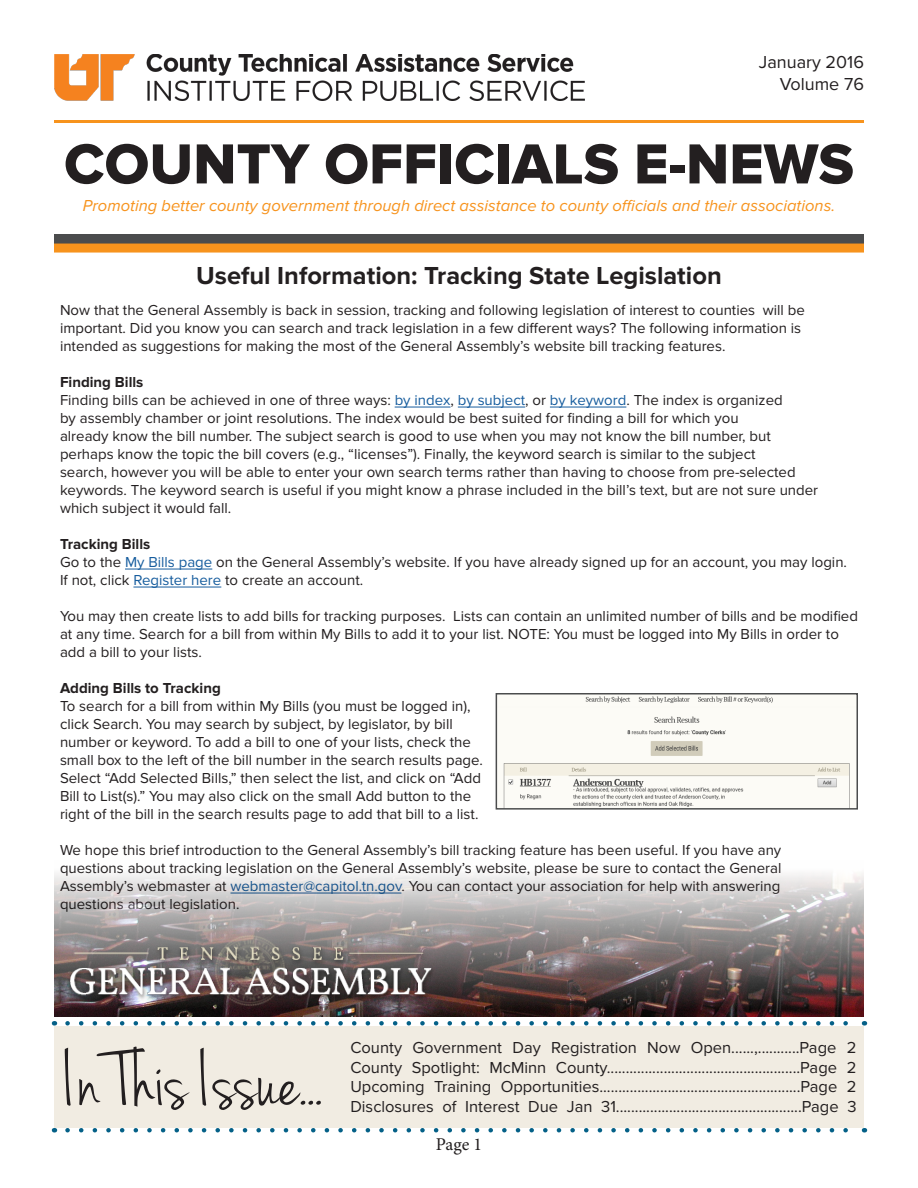
<style>
.page{position:relative;width:918px;height:1188px;background:#fff}
.page>*{position:absolute;margin:0;border:0;box-sizing:border-box;transform-origin:0 0}
.t1{font:81px "Jenna Sue";color:#231f20}
.t2{font:58.5px "Proxima Nova Extrabld";color:#231f20}
.t3{font:700 25.5px "Proxima Nova";color:#231f20}
.t4{font:18px "Proxima Nova";color:#231f20}
.t5{font:18px "Minion Pro";color:#231f20}
.t6{font:16.5px "Proxima Nova";color:#231f20}
.t7{font:italic 16.5px "Proxima Nova";color:#f7931d}
.t8{font:15px/18px "Proxima Nova";color:#231f20}
.t9{font:700 15px "Proxima Nova";color:#231f20}
.s1{color:#175d9e}
</style>
<div class="page">
<div style="left:54px;top:234px;width:810px;height:11px;background:#4b4c4d"></div>
<div style="left:54px;top:1026px;width:810px;height:102px;background:#f1ece2"></div>
<img style="left:54px;top:54px;width:530px;height:47px">
<hr style="left:54px;top:120px;width:810px;height:3px;background:#f7931d">
<svg style="left:68px;top:1021px;width:780px;height:5px"></svg>
<svg style="left:68px;top:1128px;width:780px;height:4px"></svg>
<div style="left:54px;top:244px;width:810px;height:9px;background:#f7931d"></div>
<hr style="left:395px;top:407px;width:56px;height:1px;background:#175d9e">
<hr style="left:458px;top:407px;width:67px;height:1px;background:#175d9e">
<hr style="left:550px;top:407px;width:76px;height:1px;background:#175d9e">
<hr style="left:125px;top:569px;width:87px;height:1px;background:#175d9e">
<hr style="left:133px;top:587px;width:88px;height:1px;background:#175d9e">
<img style="left:54px;top:873px;width:810px;height:144px">
<img style="left:68px;top:935px;width:367px;height:70px">
<img style="left:503px;top:696px;width:347px;height:111px">
<div style="left:496px;top:693px;width:362px;height:117px;border:2px solid #4b4c4d"></div>
<p class="t4" style="left:759px;top:52px;width:107px">January 2016</p>
<p class="t4" style="left:780px;top:73px;width:86px">Volume 76</p>
<p class="t2" style="left:64px;top:130px;width:791px">COUNTY OFFICIALS E-NEWS</p>
<p class="t7" style="left:83px;top:197px;width:754px">Promoting better county government through direct assistance to county officials and their associations.</p>
<p class="t3" style="left:196px;top:261px;width:527px">Useful Information: Tracking State Legislation</p>
<p class="t8" style="left:60px;top:301px;width:746px">Now that the General Assembly is back in session, tracking and following legislation of interest to counties will be important. Did you know you can search and track legislation in a few different ways? The following information is intended as suggestions for making the most of the General Assembly’s website bill tracking features.</p>
<p class="t9" style="left:60px;top:373px;width:85px">Finding Bills</p>
<p class="t8" style="left:60px;top:391px;width:724px">Finding bills can be achieved in one of three ways: <span class="s1">by index</span>, <span class="s1">by subject</span>, or <span class="s1">by keyword</span>. The index is organized</p>
<p class="t8" style="left:60px;top:409px;width:680px">by assembly chamber or joint resolutions. The index would be best suited for finding a bill for which you</p>
<p class="t8" style="left:60px;top:427px;width:712px">already know the bill number. The subject search is good to use when you may not know the bill number, but</p>
<p class="t8" style="left:60px;top:445px;width:697px">perhaps know the topic the bill covers (e.g., “licenses”). Finally, the keyword search is similar to the subject</p>
<p class="t8" style="left:60px;top:463px;width:760px">search, however you will be able to enter your own search terms rather than having to choose from pre-selected keywords. The keyword search is useful if you might know a phrase included in the bill’s text, but are not sure under which subject it would fall.</p>
<p class="t9" style="left:60px;top:535px;width:92px">Tracking Bills</p>
<p class="t8" style="left:60px;top:553px;width:789px">Go to the <span class="s1">My Bills page</span> on the General Assembly’s website. If you have already signed up for an account, you may login.<br>If not, click <span class="s1">Register here</span> to create an account.</p>
<p class="t8" style="left:60px;top:607px;width:800px">You may then create lists to add bills for tracking purposes. Lists can contain an unlimited number of bills and be modified at any time. Search for a bill from within My Bills to add it to your list. NOTE: You must be logged into My Bills in order to add a bill to your lists.</p>
<p class="t9" style="left:60px;top:679px;width:162px">Adding Bills to Tracking</p>
<p class="t8" style="left:60px;top:697px;width:425px">To search for a bill from within My Bills (you must be logged in), click Search. You may search by subject, by legislator, by bill number or keyword. To add a bill to one of your lists, check the small box to the left of the bill number in the search results page.<br>Select “Add Selected Bills,” then select the list, and click on “Add Bill to List(s).” You may also click on the small Add button to the right of the bill in the search results page to add that bill to a list.</p>
<p class="t8" style="left:60px;top:841px;width:723px">We hope this brief introduction to the General Assembly’s bill tracking feature has been useful. If you have any</p>
<p class="t8" style="left:60px;top:859px;width:723px">questions about tracking legislation on the General Assembly’s website, please be sure to contact the General</p>
<p class="t8" style="left:60px;top:877px;width:722px">Assembly’s webmaster at <span class="s1">webmaster@capitol.tn.gov</span>. You can contact your association for help with answering</p>
<p class="t8" style="left:60px;top:895px;width:181px">questions about legislation.</p>
<p class="t1" style="left:65px;top:1035px;width:259px">In This Issue...</p>
<p class="t6" style="left:350px;top:1038px;width:508px">County Government Day Registration Now Open......,...........Page 2</p>
<p class="t6" style="left:350px;top:1058px;width:508px">County Spotlight: McMinn County...................................................Page 2</p>
<p class="t6" style="left:350px;top:1077px;width:508px">Upcoming Training Opportunities.....................................................Page 2</p>
<p class="t6" style="left:350px;top:1097px;width:508px">Disclosures of Interest Due Jan 31.................................................Page 3</p>
<p class="t5" style="left:436px;top:1132px;width:48px">Page 1</p>
</div>
